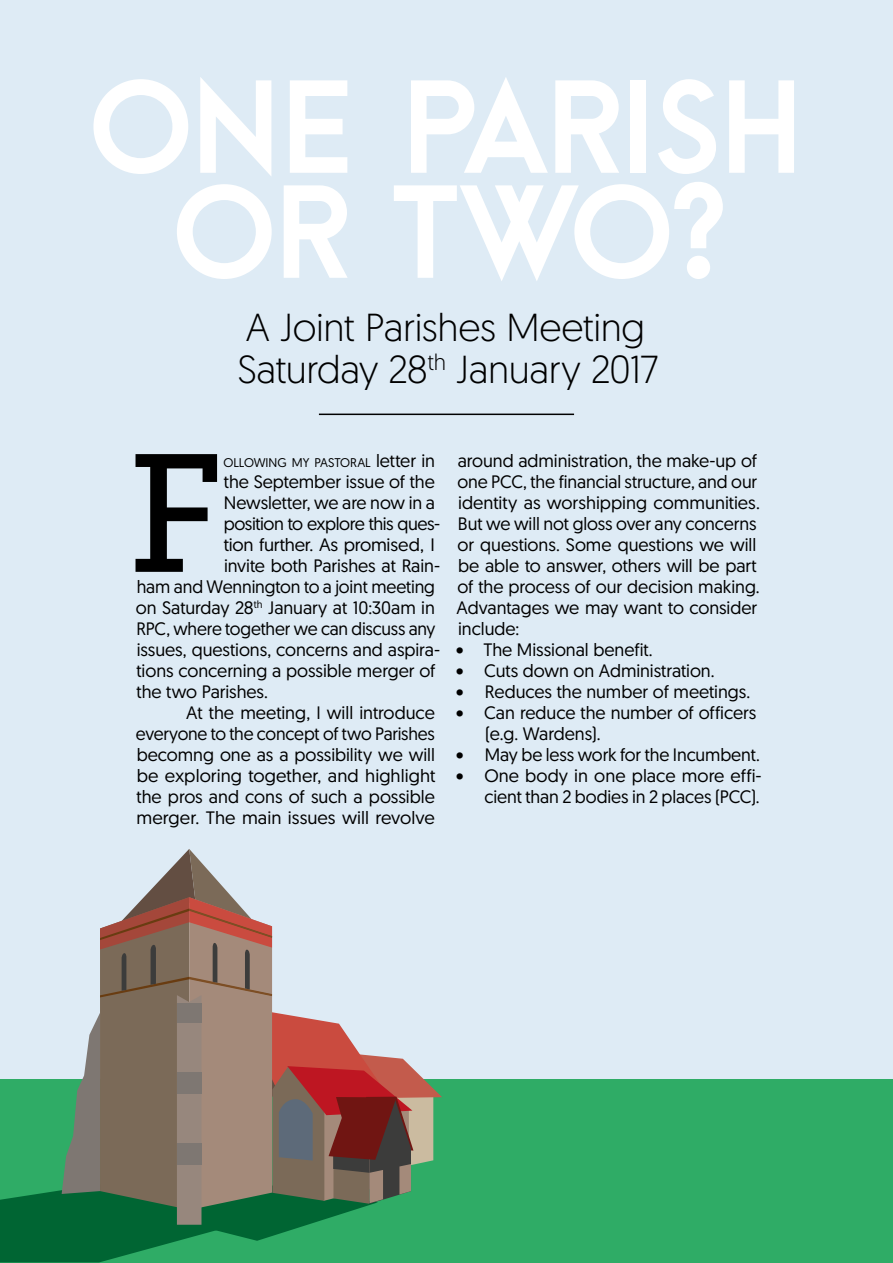
<style>
.page{position:relative;width:893px;height:1263px;background:#fff}
.page>*{position:absolute;margin:0;border:0;box-sizing:border-box;transform-origin:0 0}
.t1{font:166.8px "Museo Slab 500";color:#000}
.t2{font:800 120px/105px "Arca Majora";letter-spacing:-.045em;color:#fff;text-align:center}
.t3{font:300 39px/42px "Geomanist";letter-spacing:-.01em;color:#000}
.t4{font:18px/21px "Geomanist";letter-spacing:-.005em;color:#000}
.t5{font:18px "Geomanist";letter-spacing:-.025em;color:#000}
.t6{font:12.6px "Geomanist";letter-spacing:-.005em;color:#000}
.s1{font-size:18px}
</style>
<div class="page">
<div style="left:1px;top:1px;width:892px;height:1261px;background:#deebf5"></div>
<div style="left:0;top:1079px;width:893px;height:183px;background:#2fac66"></div>
<svg style="left:0;top:849px;width:442px;height:413px"></svg>
<hr style="left:319px;top:414px;width:255px;height:1px;background:#000">
<h2 class="t2" style="left:90px;top:71px;width:718px">ONE PARISH<br>OR TWO?</h2>
<h3 class="t3" style="left:237px;top:305px;width:422px">A Joint Parishes Meeting<br>Saturday 28<sup>th</sup> January 2017</h3>
<h1 class="t1" style="left:127px;top:421px;width:98px">F</h1>
<p class="t6" style="left:223px;top:454px;width:213px">OLLOWING MY PASTORAL <span class="s1">letter in</span></p>
<p class="t4" style="left:224px;top:470px;width:212px">the September issue of the</p>
<p class="t4" style="left:224px;top:491px;width:213px">Newsletter, we are now in a</p>
<p class="t5" style="left:224px;top:512px;width:218px">position to explore this ques-</p>
<p class="t4" style="left:224px;top:533px;width:213px">tion further. As promised, I</p>
<p class="t4" style="left:224px;top:554px;width:218px">invite both Parishes at Rain-</p>
<p class="t4" style="left:137px;top:575px;width:300px">ham and Wennington to a joint meeting</p>
<p class="t4" style="left:136px;top:596px;width:300px">on Saturday 28<sup>th</sup> January at 10:30am in</p>
<p class="t4" style="left:137px;top:617px;width:300px">RPC, where together we can discuss any</p>
<p class="t4" style="left:137px;top:638px;width:305px">issues, questions, concerns and aspira-</p>
<p class="t4" style="left:137px;top:659px;width:300px">tions concerning a possible merger of</p>
<p class="t4" style="left:137px;top:680px;width:133px">the two Parishes.</p>
<p class="t4" style="left:186px;top:701px;width:250px">At the meeting, I will introduce</p>
<p class="t4" style="left:136px;top:722px;width:300px">everyone to the concept of two Parishes</p>
<p class="t4" style="left:137px;top:743px;width:300px">becomng one as a possibility we will</p>
<p class="t4" style="left:137px;top:764px;width:300px">be exploring together, and highlight</p>
<p class="t4" style="left:137px;top:785px;width:300px">the pros and cons of such a possible</p>
<p class="t4" style="left:136px;top:806px;width:300px">merger. The main issues will revolve</p>
<p class="t4" style="left:457px;top:449px;width:305px">around administration, the make-up of one PCC, the financial structure, and our identity as worshipping communities.<br>But we will not gloss over any concerns or questions. Some questions we will be able to answer, others will be part of the process of our decision making.<br>Advantages we may want to consider include:</p>
<p class="t4" style="left:456px;top:638px;width:198px">• The Missional benefit.</p>
<p class="t4" style="left:456px;top:659px;width:260px">• Cuts down on Administration.</p>
<p class="t4" style="left:456px;top:680px;width:296px">• Reduces the number of meetings.</p>
<p class="t4" style="left:485px;top:701px;width:273px;text-indent:-29px">• Can reduce the number of officers (e.g. Wardens).</p>
<p class="t4" style="left:456px;top:743px;width:305px">• May be less work for the Incumbent.</p>
<p class="t4" style="left:456px;top:764px;width:307px;text-align:right">• One body in one place more effi&shy;cient than 2 bodies in 2 places (PCC).</p>
</div>
